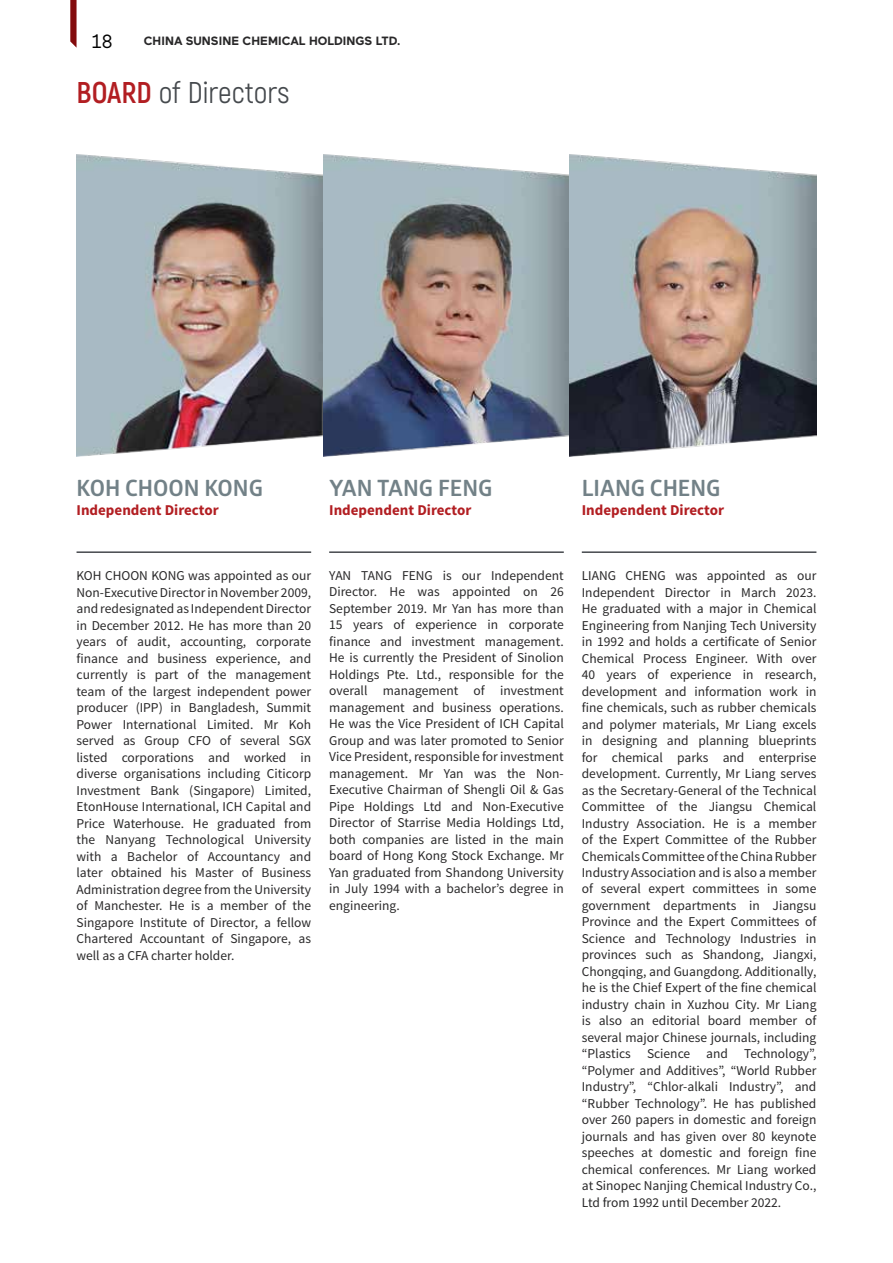
<style>
.page{position:relative;width:893px;height:1263px;background:#fff}
.page>*{position:absolute;margin:0;border:0;box-sizing:border-box;transform-origin:0 0}
.t1{font:30px "Akrobat";color:#45494d}
.t2{font:700 22.5px "Glober";color:#728187}
.t3{font:19.5px "Maax";color:#000}
.t4{font:700 15px "Source Sans Pro";color:#b21e22}
.t5{font:13.5px/16.5px "Source Sans Pro";color:#292829;text-align:justify}
.t6{font:700 12px "Maax";color:#292829}
.s1{font-weight:700;color:#b21e22}
</style>
<div class="page">
<svg style="left:70px;top:0;width:7px;height:48px"></svg>
<hr style="left:77px;top:551px;width:234px;height:2px;background:#45494d">
<hr style="left:582px;top:551px;width:234px;height:2px;background:#45494d">
<hr style="left:329px;top:551px;width:235px;height:2px;background:#45494d">
<img style="left:77px;top:154px;width:739px;height:302px">
<h3 class="t3" style="left:92px;top:30px;width:23px">18</h3>
<p class="t6" style="left:144px;top:34px;width:258px">CHINA SUNSINE CHEMICAL HOLDINGS LTD.</p>
<h1 class="t1" style="left:77px;top:74px;width:214px"><span class="s1">BOARD</span> of Directors</h1>
<h2 class="t2" style="left:77px;top:472px;width:188px">KOH CHOON KONG</h2>
<p class="t4" style="left:77px;top:501px;width:144px">Independent Director</p>
<h2 class="t2" style="left:329px;top:472px;width:165px">YAN TANG FENG</h2>
<p class="t4" style="left:329px;top:501px;width:144px">Independent Director</p>
<h2 class="t2" style="left:582px;top:472px;width:140px">LIANG CHENG</h2>
<p class="t4" style="left:582px;top:501px;width:144px">Independent Director</p>
<p class="t5" style="left:329px;top:567px;width:236px">YAN TANG FENG is our Independent Director. He was appointed on 26<br>September 2019. Mr Yan has more than 15 years of experience in corporate finance and investment management.<br>He is currently the President of Sinolion Holdings Pte. Ltd., responsible for the overall management of investment management and business operations.<br>He was the Vice President of ICH Capital Group and was later promoted to Senior Vice President, responsible for investment management. Mr Yan was the Non-Executive Chairman of Shengli Oil &amp; Gas Pipe Holdings Ltd and Non-Executive Director of Starrise Media Holdings Ltd, both companies are listed in the main board of Hong Kong Stock Exchange. Mr Yan graduated from Shandong University in July 1994 with a bachelor’s degree in engineering.</p>
<p class="t5" style="left:77px;top:568px;width:236px">KOH CHOON KONG was appointed as our Non-Executive Director in November 2009, and redesignated as Independent Director in December 2012. He has more than 20 years of audit, accounting, corporate finance and business experience, and currently is part of the management team of the largest independent power producer (IPP) in Bangladesh, Summit Power International Limited. Mr Koh served as Group CFO of several SGX listed corporations and worked in diverse organisations including Citicorp Investment Bank (Singapore) Limited, EtonHouse International, ICH Capital and Price Waterhouse. He graduated from the Nanyang Technological University with a Bachelor of Accountancy and later obtained his Master of Business Administration degree from the University of Manchester. He is a member of the Singapore Institute of Director, a fellow Chartered Accountant of Singapore, as well as a CFA charter holder.</p>
<p class="t5" style="left:582px;top:567px;width:236px">LIANG CHENG was appointed as our Independent Director in March 2023.<br>He graduated with a major in Chemical Engineering from Nanjing Tech University in 1992 and holds a certificate of Senior Chemical Process Engineer. With over 40 years of experience in research, development and information work in fine chemicals, such as rubber chemicals and polymer materials, Mr Liang excels in designing and planning blueprints for chemical parks and enterprise development. Currently, Mr Liang serves as the Secretary-General of the Technical Committee of the Jiangsu Chemical Industry Association. He is a member of the Expert Committee of the Rubber Chemicals Committee of the China Rubber Industry Association and is also a member of several expert committees in some government departments in Jiangsu Province and the Expert Committees of Science and Technology Industries in provinces such as Shandong, Jiangxi, Chongqing, and Guangdong. Additionally, he is the Chief Expert of the fine chemical industry chain in Xuzhou City. Mr Liang is also an editorial board member of several major Chinese journals, including “Plastics Science and Technology”, “Polymer and Additives”, “World Rubber Industry”, “Chlor-alkali Industry”, and “Rubber Technology”. He has published over 260 papers in domestic and foreign journals and has given over 80 keynote speeches at domestic and foreign fine chemical conferences. Mr Liang worked at Sinopec Nanjing Chemical Industry Co., Ltd from 1992 until December 2022.</p>
</div>
